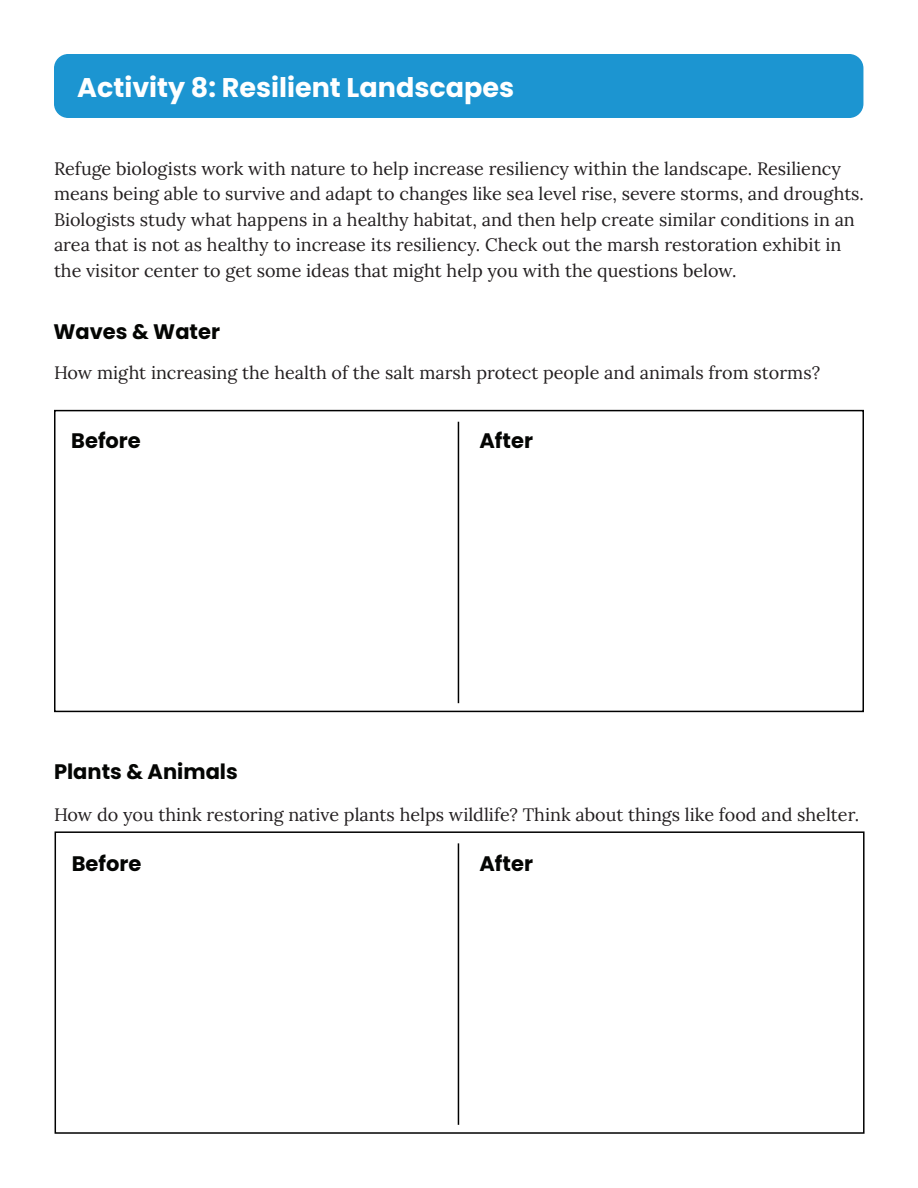
<style>
.page{position:relative;width:918px;height:1188px;background:#fff}
.page>*{position:absolute;margin:0;border:0;box-sizing:border-box;transform-origin:0 0}
.Paragraph_Style_3{font:700 27px "Poppins";color:#fff}
.Paragraph_Style_3-2{font:700 21px "Poppins";color:#040503}
.Paragraph_Style_2{font:18px/25.5px "Lora";color:#231f20}
</style>
<div class="page">
<div style="left:55px;top:55px;width:808px;height:62px;background:#1c95d1;border-radius:14px"></div>
<div style="left:54px;top:54px;width:809px;height:64px;border:2px solid #1c95d1;border-radius:14px"></div>
<div style="left:54px;top:410px;width:810px;height:302px;border:2px solid #000"></div>
<hr style="left:458px;top:422px;width:1px;height:281px;background:#000">
<div style="left:55px;top:831px;width:810px;height:303px;border:2px solid #000"></div>
<hr style="left:458px;top:843px;width:1px;height:282px;background:#000">
<p class="Paragraph_Style_3" style="left:77px;top:72px;width:438px">Activity 8: Resilient Landscapes</p>
<p class="Paragraph_Style_2" style="left:54px;top:154px;width:812px">Refuge biologists work with nature to help increase resiliency within the landscape. Resiliency means being able to survive and adapt to changes like sea level rise, severe storms, and droughts.<br>Biologists study what happens in a healthy habitat, and then help create similar conditions in an area that is not as healthy to increase its resiliency. Check out the marsh restoration exhibit in the visitor center to get some ideas that might help you with the questions below.</p>
<p class="Paragraph_Style_3-2" style="left:53px;top:320px;width:168px">Waves &amp; Water</p>
<p class="Paragraph_Style_2" style="left:54px;top:358px;width:768px">How might increasing the health of the salt marsh protect people and animals from storms?</p>
<p class="Paragraph_Style_3-2" style="left:71px;top:428px;width:71px">Before</p>
<p class="Paragraph_Style_3-2" style="left:480px;top:428px;width:55px">After</p>
<p class="Paragraph_Style_3-2" style="left:54px;top:759px;width:185px">Plants &amp; Animals</p>
<p class="Paragraph_Style_2" style="left:54px;top:801px;width:807px">How do you think restoring native plants helps wildlife? Think about things like food and shelter.</p>
<p class="Paragraph_Style_3-2" style="left:480px;top:851px;width:55px">After</p>
<p class="Paragraph_Style_3-2" style="left:72px;top:851px;width:71px">Before</p>
</div>
